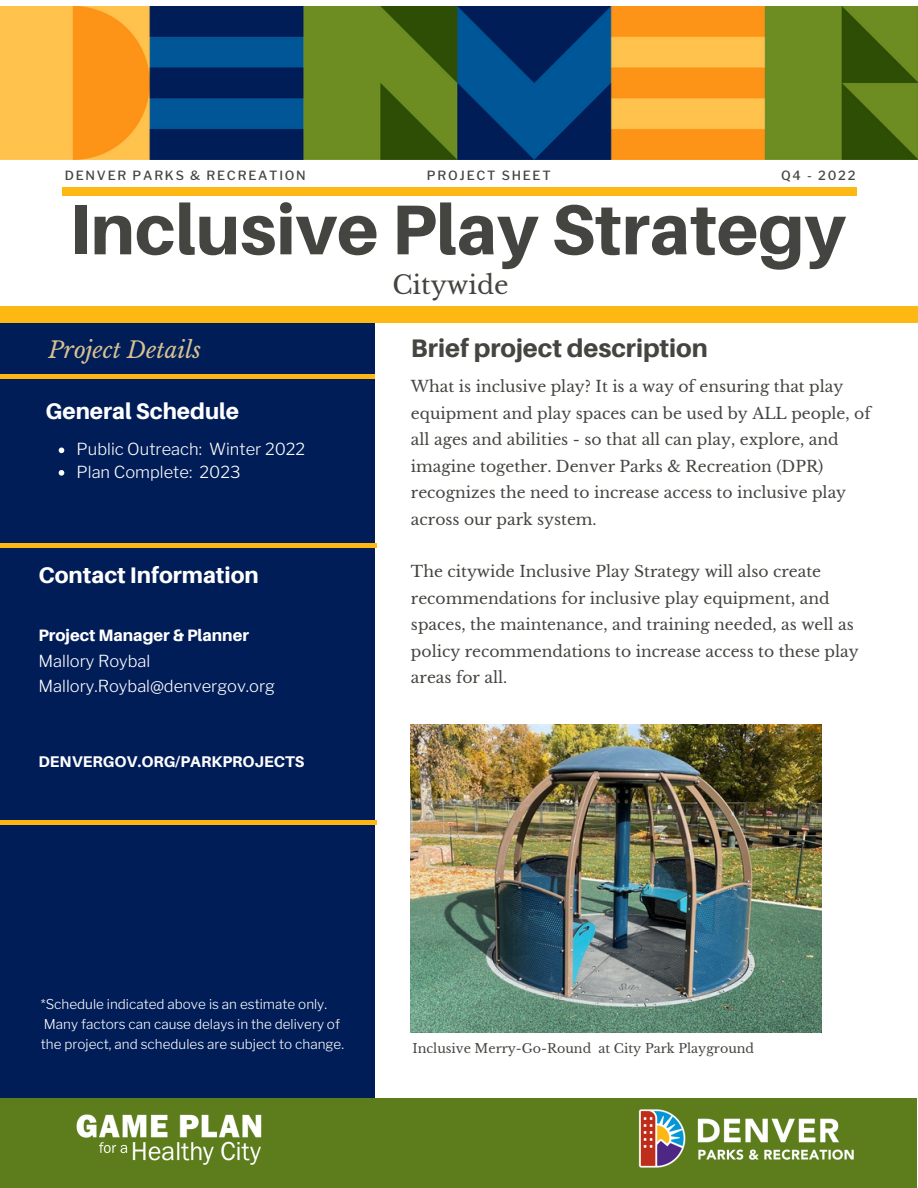
<style>
.page{position:relative;width:918px;height:1188px;background:#fff}
.page>*{position:absolute;margin:0;border:0;box-sizing:border-box;transform-origin:0 0}
.t1{font:800 70.5px "Aileron";color:#444440}
.t2{font:800 25.35px "Aileron";color:#444440}
.t3{font:25.35px "Libre Baskerville";color:#444440}
.t4{font:800 22.5px "Aileron";color:#fff}
.t5{font:italic 22.5px "Libre Baskerville";color:#d7c190}
.t6{font:300 16.5px/22.5px "Libre Franklin";color:#fefdfd}
.t7{font:300 16.5px/25.8px "Libre Franklin";color:#fff}
.t8{font:800 16.5px "Aileron";color:#fff}
.t9{font:15.6px/26.4px "Libre Baskerville";color:#444440}
.t10{font:800 15.45px "Aileron";color:#fefdfd}
.t11{font:300 13.5px/20.2px "Libre Franklin";color:#fefdfd}
.t12{font:12.75px "Libre Baskerville";color:#444440}
.t13{font:500 12.6px "Libre Franklin";letter-spacing:.14em;color:#444440}
</style>
<div class="page">
<div style="left:0;top:315px;width:375px;height:790px;background:#001d58"></div>
<hr style="left:0;top:544px;width:377px;height:3px;background:#fdb813">
<hr style="left:0;top:375px;width:375px;height:3px;background:#fdb813">
<img style="left:0;top:6px;width:918px;height:153px">
<div style="left:0;top:306px;width:918px;height:16px;background:#fdb813"></div>
<div style="left:63px;top:187px;width:794px;height:8px;background:#fdb813"></div>
<hr style="left:0;top:821px;width:377px;height:3px;background:#fdb813">
<img style="left:411px;top:725px;width:411px;height:308px">
<svg style="left:59px;top:448px;width:5px;height:5px"></svg>
<svg style="left:59px;top:470px;width:5px;height:6px"></svg>
<div style="left:0;top:1098px;width:917px;height:90px;background:#5d7d1c"></div>
<img style="left:76px;top:1114px;width:186px;height:51px">
<img style="left:593px;top:992px;width:261px;height:176px">
<p class="t13" style="left:65px;top:168px;width:243px">DENVER PARKS &amp; RECREATION</p>
<p class="t13" style="left:427px;top:168px;width:125px">PROJECT SHEET</p>
<p class="t13" style="left:781px;top:168px;width:76px">Q4 - 2022</p>
<h1 class="t1" style="left:69px;top:186px;width:778px">Inclusive Play Strategy</h1>
<h2 class="t3" style="left:392px;top:269px;width:118px">Citywide</h2>
<h3 class="t5" style="left:49px;top:336px;width:154px">Project Details</h3>
<h2 class="t2" style="left:411px;top:333px;width:298px">Brief project description</h2>
<h3 class="t4" style="left:46px;top:397px;width:195px">General Schedule</h3>
<p class="t6" style="left:77px;top:438px;width:230px">Public Outreach: Winter 2022<br>Plan Complete: 2023</p>
<h3 class="t4" style="left:38px;top:561px;width:222px">Contact Information</h3>
<p class="t8" style="left:38px;top:625px;width:212px">Project Manager &amp; Planner</p>
<p class="t7" style="left:38px;top:648px;width:238px">Mallory Roybal<br>Mallory.Roybal@denvergov.org</p>
<p class="t10" style="left:38px;top:752px;width:267px">DENVERGOV.ORG/PARKPROJECTS</p>
<p class="t9" style="left:411px;top:374px;width:461px">What is inclusive play? It is a way of ensuring that play equipment and play spaces can be used by ALL people, of all ages and abilities - so that all can play, explore, and imagine together. Denver Parks &amp; Recreation (DPR) recognizes the need to increase access to inclusive play across our park system.</p>
<p class="t9" style="left:411px;top:559px;width:449px">The citywide Inclusive Play Strategy will also create recommendations for inclusive play equipment, and spaces, the maintenance, and training needed, as well as policy recommendations to increase access to these play areas for all.</p>
<p class="t11" style="left:41px;top:994px;width:305px">*Schedule indicated above is an estimate only.<br>Many factors can cause delays in the delivery of the project, and schedules are subject to change.</p>
<p class="t12" style="left:412px;top:1040px;width:343px">Inclusive Merry-Go-Round at City Park Playground</p>
</div>
